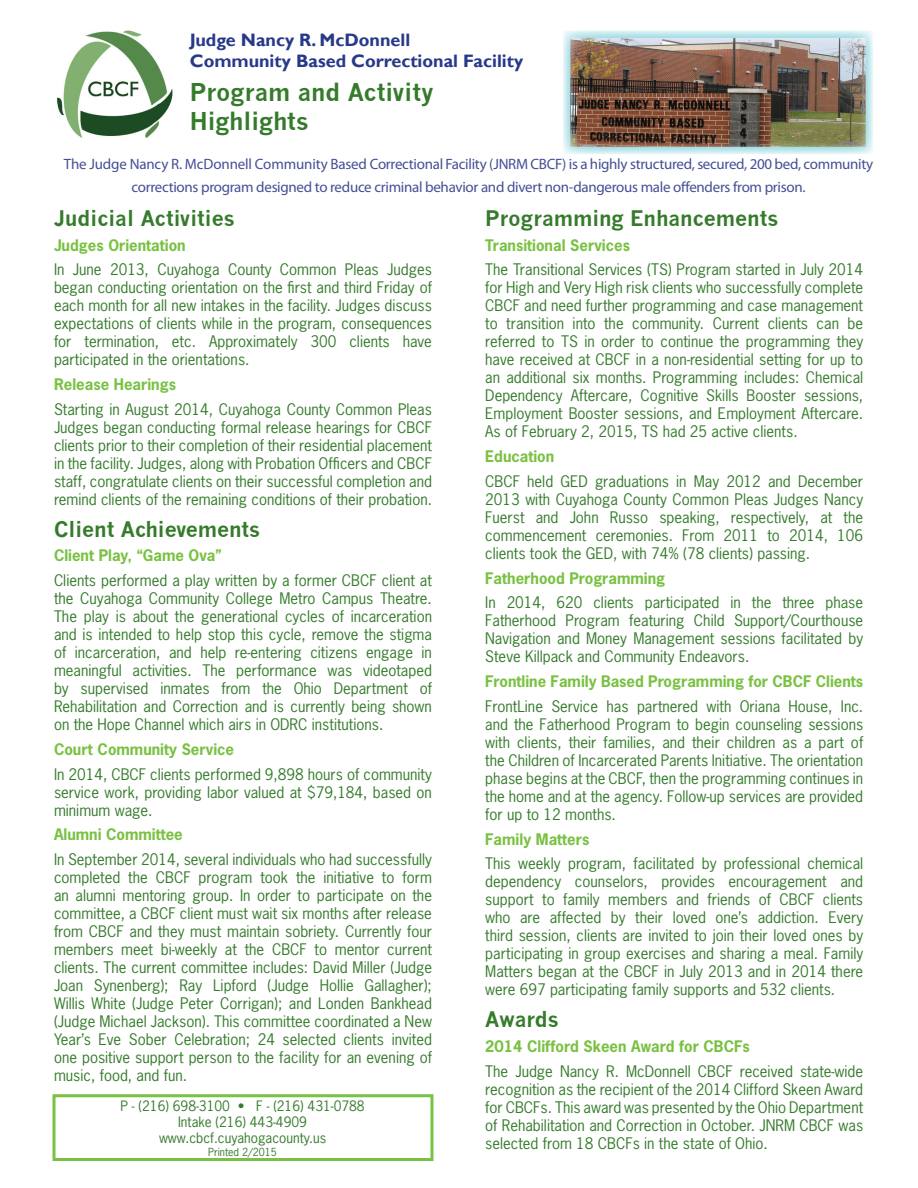
<style>
.page{position:relative;width:918px;height:1188px;background:#fff}
.page>*{position:absolute;margin:0;border:0;box-sizing:border-box;transform-origin:0 0}
.subhead_1{font:700 24px/28.8px "News Gothic";color:#357b2b}
.subhead_1-2{font:700 21px "News Gothic";color:#357b2b}
.t1{font:700 18px "Gill Sans";color:#283989}
.Body_copy{font:15px/18px "News Gothic Std";color:#357b2b;text-align:justify}
.subhead_1-3{font:15px/18px "News Gothic Std";color:#357b2b;text-align:justify}
.subhead_2{font:700 15px "News Gothic Std";color:#79c142}
.Body_text{font:15px/22.5px "Myriad Pro";letter-spacing:-.02em;color:#454f95;text-align:center}
.Body_copy-2{font:13.5px/16.2px "News Gothic Std";color:#357b2b;text-align:center}
.Headline{font:13.5px "News Gothic Std";color:#357b2b}
.Headline-2{font:10.5px "News Gothic Std";color:#357b2b}
</style>
<div class="page">
<img style="left:56px;top:30px;width:117px;height:108px">
<img style="left:572px;top:39px;width:292px;height:106px">
<div style="left:563px;top:30px;width:310px;height:124px;border:8px solid #88d3de"></div>
<div style="left:52px;top:1094px;width:381px;height:67px;border:3px solid #79c142"></div>
<p class="t1" style="left:190px;top:29px;width:222px">Judge Nancy R. McDonnell</p>
<p class="t1" style="left:190px;top:50px;width:335px">Community Based Correctional Facility</p>
<p class="subhead_1" style="left:190px;top:78px;width:245px">Program and Activity<br>Highlights</p>
<p class="Body_text" style="left:64px;top:153px;width:811px">The Judge Nancy R. McDonnell Community Based Correctional Facility (JNRM CBCF) is a highly structured, secured, 200 bed, community corrections program designed to reduce criminal behavior and divert non-dangerous male offenders from prison.</p>
<p class="subhead_1-2" style="left:485px;top:205px;width:295px">Programming Enhancements</p>
<p class="subhead_2" style="left:485px;top:235px;width:146px">Transitional Services</p>
<p class="Body_copy" style="left:485px;top:260px;width:380px">The Transitional Services (TS) Program started in July 2014 for High and Very High risk clients who successfully complete CBCF and need further programming and case management to transition into the community. Current clients can be referred to TS in order to continue the programming they have received at CBCF in a non-residential setting for up to an additional six months. Programming includes: Chemical Dependency Aftercare, Cognitive Skills Booster sessions, Employment Booster sessions, and Employment Aftercare.<br>As of February 2, 2015, TS had 25 active clients.</p>
<p class="subhead_2" style="left:485px;top:446px;width:71px">Education</p>
<p class="Body_copy" style="left:485px;top:472px;width:380px">CBCF held GED graduations in May 2012 and December 2013 with Cuyahoga County Common Pleas Judges Nancy Fuerst and John Russo speaking, respectively, at the commencement ceremonies. From 2011 to 2014, 106 clients took the GED, with 74% (78 clients) passing.</p>
<p class="subhead_2" style="left:485px;top:568px;width:182px">Fatherhood Programming</p>
<p class="Body_copy" style="left:485px;top:593px;width:379px">In 2014, 620 clients participated in the three phase Fatherhood Program featuring Child Support/Courthouse Navigation and Money Management sessions facilitated by Steve Killpack and Community Endeavors.</p>
<p class="subhead_2" style="left:485px;top:671px;width:379px">Frontline Family Based Programming for CBCF Clients</p>
<p class="Body_copy" style="left:485px;top:697px;width:380px">FrontLine Service has partnered with Oriana House, Inc. and the Fatherhood Program to begin counseling sessions with clients, their families, and their children as a part of the Children of Incarcerated Parents Initiative. The orientation phase begins at the CBCF, then the programming continues in the home and at the agency. Follow-up services are provided for up to 12 months.</p>
<p class="subhead_2" style="left:485px;top:829px;width:106px">Family Matters</p>
<p class="Body_copy" style="left:485px;top:854px;width:380px">This weekly program, facilitated by professional chemical dependency counselors, provides encouragement and support to family members and friends of CBCF clients who are affected by their loved one’s addiction. Every third session, clients are invited to join their loved ones by participating in group exercises and sharing a meal. Family Matters began at the CBCF in July 2013 and in 2014 there were 697 participating family supports and 532 clients.</p>
<p class="subhead_1-2" style="left:485px;top:1007px;width:75px">Awards</p>
<p class="subhead_2" style="left:485px;top:1036px;width:266px">2014 Clifford Skeen Award for CBCFs</p>
<p class="Body_copy" style="left:485px;top:1062px;width:380px">The Judge Nancy R. McDonnell CBCF received state-wide recognition as the recipient of the 2014 Clifford Skeen Award for CBCFs. This award was presented by the Ohio Department of Rehabilitation and Correction in October. JNRM CBCF was selected from 18 CBCFs in the state of Ohio.</p>
<p class="subhead_1-2" style="left:54px;top:205px;width:182px">Judicial Activities</p>
<p class="subhead_2" style="left:54px;top:235px;width:133px">Judges Orientation</p>
<p class="Body_copy" style="left:54px;top:260px;width:380px">In June 2013, Cuyahoga County Common Pleas Judges began conducting orientation on the first and third Friday of each month for all new intakes in the facility. Judges discuss expectations of clients while in the program, consequences for termination, etc. Approximately 300 clients have participated in the orientations.</p>
<p class="subhead_2" style="left:54px;top:374px;width:124px">Release Hearings</p>
<p class="Body_copy" style="left:54px;top:400px;width:380px">Starting in August 2014, Cuyahoga County Common Pleas Judges began conducting formal release hearings for CBCF clients prior to their completion of their residential placement in the facility. Judges, along with Probation Officers and CBCF staff, congratulate clients on their successful completion and remind clients of the remaining conditions of their probation.</p>
<p class="subhead_1-2" style="left:54px;top:516px;width:208px">Client Achievements</p>
<p class="subhead_2" style="left:54px;top:546px;width:169px">Client Play, “Game Ova”</p>
<p class="Body_copy" style="left:54px;top:571px;width:380px">Clients performed a play written by a former CBCF client at the Cuyahoga Community College Metro Campus Theatre.<br>The play is about the generational cycles of incarceration and is intended to help stop this cycle, remove the stigma of incarceration, and help re-entering citizens engage in meaningful activities. The performance was videotaped by supervised inmates from the Ohio Department of Rehabilitation and Correction and is currently being shown on the Hope Channel which airs in ODRC institutions.</p>
<p class="subhead_2" style="left:54px;top:739px;width:182px">Court Community Service</p>
<p class="Body_copy" style="left:54px;top:765px;width:380px">In 2014, CBCF clients performed 9,898 hours of community service work, providing labor valued at $79,184, based on minimum wage.</p>
<p class="subhead_2" style="left:54px;top:825px;width:130px">Alumni Committee</p>
<p class="subhead_1-3" style="left:54px;top:850px;width:380px">In September 2014, several individuals who had successfully completed the CBCF program took the initiative to form an alumni mentoring group. In order to participate on the committee, a CBCF client must wait six months after release from CBCF and they must maintain sobriety. Currently four members meet bi-weekly at the CBCF to mentor current clients. The current committee includes: David Miller (Judge Joan Synenberg); Ray Lipford (Judge Hollie Gallagher); Willis White (Judge Peter Corrigan); and Londen Bankhead (Judge Michael Jackson). This committee coordinated a New Year’s Eve Sober Celebration; 24 selected clients invited one positive support person to the facility for an evening of music, food, and fun.</p>
<p class="Body_copy-2" style="left:120px;top:1097px;width:246px">P - (216) 698-3100 • F - (216) 431-0788<br>Intake (216) 443-4909</p>
<p class="Headline" style="left:159px;top:1129px;width:169px">www.cbcf.cuyahogacounty.us</p>
<p class="Headline-2" style="left:208px;top:1145px;width:70px">Printed 2/2015</p>
</div>
